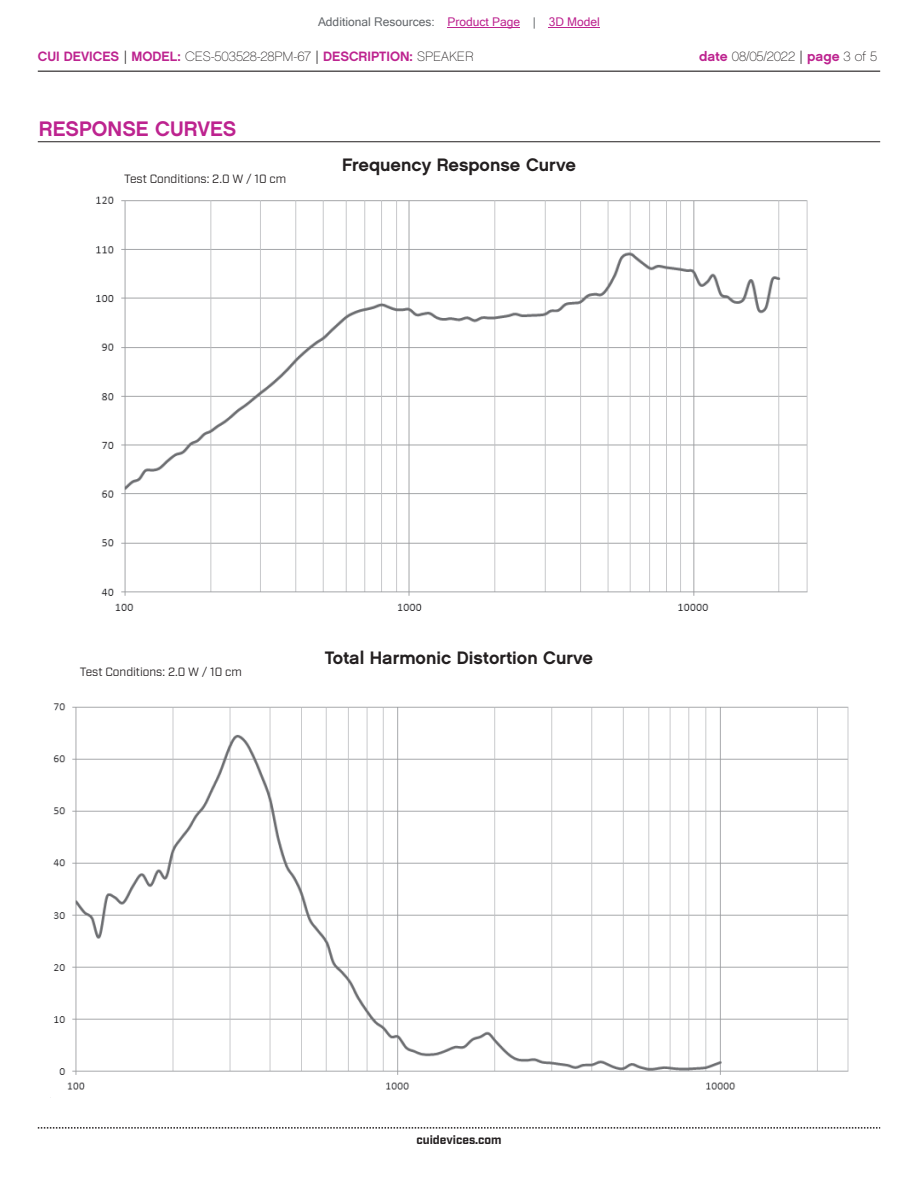
<style>
.page{position:relative;width:918px;height:1188px;background:#fff}
.page>*{position:absolute;margin:0;border:0;box-sizing:border-box;transform-origin:0 0}
.t1{font:21px "Chalet New York Nineteen Sixty";color:#bd238f}
.t2{font:18px "Chalet New York Nineteen Sixty";color:#231f20}
.t3{font:13.5px "Chalet New York Nineteen Sixty";color:#bd238f}
.t4{font:13.5px "Chalet Paris Nineteen Sixty";letter-spacing:-.005em;color:#231f20}
.t5{font:12px "Industry";color:#231f20}
.t6{font:12px "Microsoft Sans Serif";color:#63676b}
.t7{font:700 12px "Industry";color:#231f20}
.s1{color:#bd238f}
.s2{font-family:"Industry";color:#231f20}
.s3{font-family:"Chalet Paris Nineteen Sixty";color:#231f20}
.s4{font-family:"Chalet New York Nineteen Sixty";color:#bd238f}
.s5{font-family:"Industry"}
</style>
<div class="page">
<hr style="left:38px;top:71px;width:842px;height:1px;background:#231f20">
<svg style="left:38px;top:1127px;width:842px;height:2px"></svg>
<img style="left:96px;top:196px;width:712px;height:415px">
<hr style="left:38px;top:141px;width:842px;height:1px;background:#231f20">
<img style="left:53px;top:703px;width:796px;height:387px">
<hr style="left:448px;top:27px;width:72px;height:1px;background:#bd238f">
<hr style="left:549px;top:27px;width:51px;height:1px;background:#bd238f">
<p class="t6" style="left:318px;top:15px;width:283px">Additional Resources: <span class="s1">Product Page</span> | <span class="s1">3D Model</span></p>
<p class="t3" style="left:38px;top:47px;width:437px">CUI DEVICES <span class="s2">|</span> MODEL: <span class="s3">CES-503528-28PM-67</span> <span class="s2">|</span> DESCRIPTION: <span class="s3">SPEAKER</span></p>
<p class="t4" style="left:699px;top:48px;width:179px"><span class="s4">date</span> 08/05/2022 <span class="s5">|</span> <span class="s4">page</span> 3 of 5</p>
<h1 class="t1" style="left:39px;top:115px;width:199px">RESPONSE CURVES</h1>
<p class="t5" style="left:124px;top:172px;width:164px">Test Conditions: 2.0 W / 10 cm</p>
<h2 class="t2" style="left:342px;top:153px;width:235px">Frequency Response Curve</h2>
<p class="t5" style="left:80px;top:665px;width:164px">Test Conditions: 2.0 W / 10 cm</p>
<h2 class="t2" style="left:325px;top:646px;width:270px">Total Harmonic Distortion Curve</h2>
<p class="t7" style="left:416px;top:1132px;width:87px">cuidevices.com</p>
</div>
